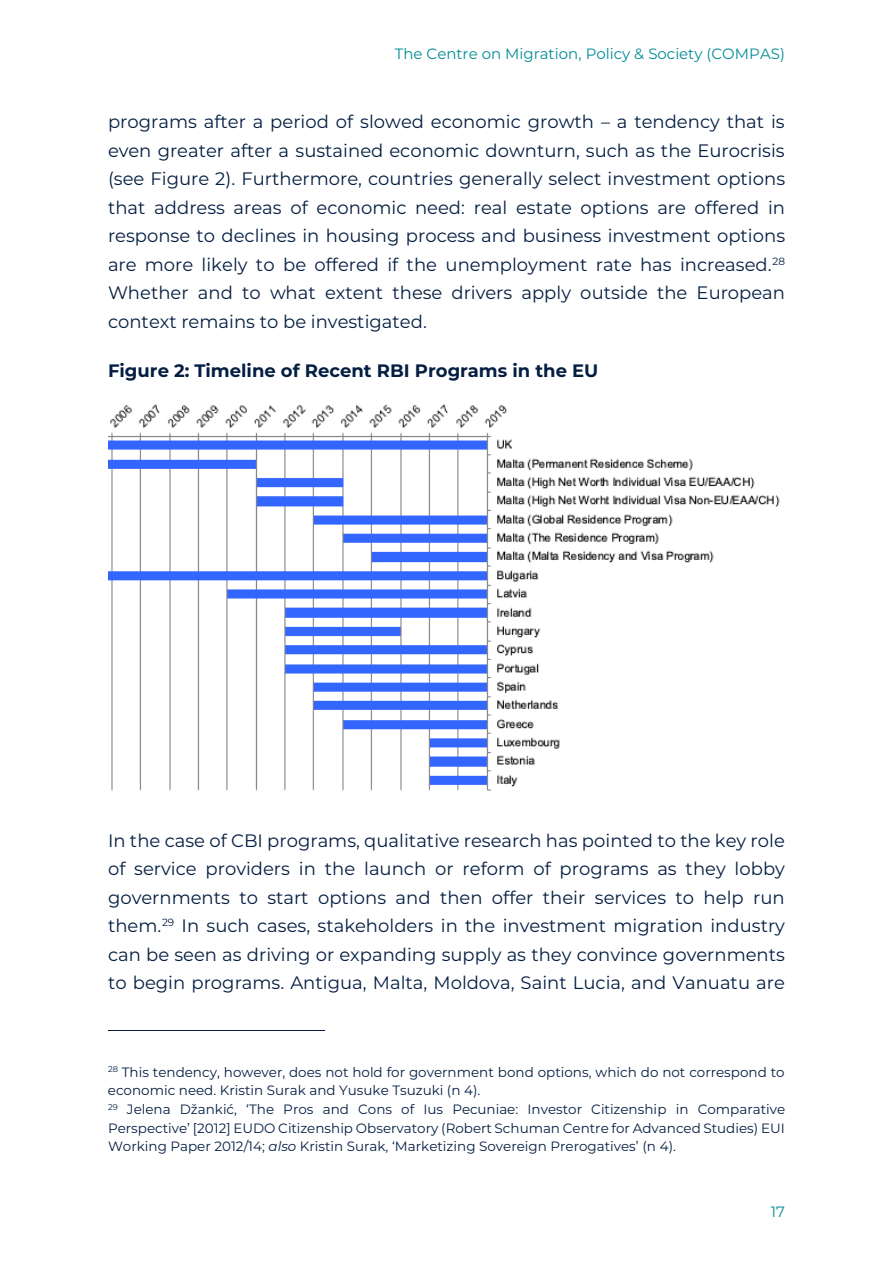
<style>
.page{position:relative;width:893px;height:1263px;background:#fff}
.page>*{position:absolute;margin:0;border:0;box-sizing:border-box;transform-origin:0 0}
.t1{font:18px/28.5px "Montserrat";color:#041e42;text-align:justify}
.t2{font:700 18px "Montserrat";color:#041e42}
.t3{font:15px "Montserrat";color:#008c95}
.t4{font:13.5px/18.6px "Montserrat";color:#041e42}
.t5{font:10.5px "Montserrat";color:#041e42}
.s1{font-style:italic}
</style>
<div class="page">
<hr style="left:108px;top:1030px;width:216px;height:1px;background:#041e42">
<img style="left:108px;top:404px;width:672px;height:387px">
<p class="t3" style="left:395px;top:44px;width:392px">The Centre on Migration, Policy &amp; Society (COMPAS)</p>
<p class="t1" style="left:108px;top:107px;width:679px">programs after a period of slowed economic growth – a tendency that is even greater after a sustained economic downturn, such as the Eurocrisis (see Figure 2). Furthermore, countries generally select investment options that address areas of economic need: real estate options are offered in response to declines in housing process and business investment options are more likely to be offered if the unemployment rate has increased.</p>
<p class="t5" style="left:772px;top:254px;width:14px">28</p>
<p class="t1" style="left:108px;top:278px;width:679px">Whether and to what extent these drivers apply outside the European context remains to be investigated.</p>
<h2 class="t2" style="left:108px;top:358px;width:492px">Figure 2: Timeline of Recent RBI Programs in the EU</h2>
<p class="t1" style="left:108px;top:825px;width:679px">In the case of CBI programs, qualitative research has pointed to the key role of service providers in the launch or reform of programs as they lobby governments to start options and then offer their services to help run them.<sup>29</sup> In such cases, stakeholders in the investment migration industry can be seen as driving or expanding supply as they convince governments to begin programs. Antigua, Malta, Moldova, Saint Lucia, and Vanuatu are</p>
<p class="t4" style="left:108px;top:1062px;width:678px"><sup>28</sup> This tendency, however, does not hold for government bond options, which do not correspond to economic need. Kristin Surak and Yusuke Tsuzuki (n 4).</p>
<p class="t4" style="left:108px;top:1099px;width:679px;text-align:justify"><sup>29</sup> Jelena Džankić, ‘The Pros and Cons of Ius Pecuniae: Investor Citizenship in Comparative Perspective’ [2012] EUDO Citizenship Observatory (Robert Schuman Centre for Advanced Studies) EUI Working Paper 2012/14; <span class="s1">also</span> Kristin Surak, ‘Marketizing Sovereign Prerogatives’ (n 4).</p>
<p class="t3" style="left:771px;top:1201px;width:16px">17</p>
</div>
